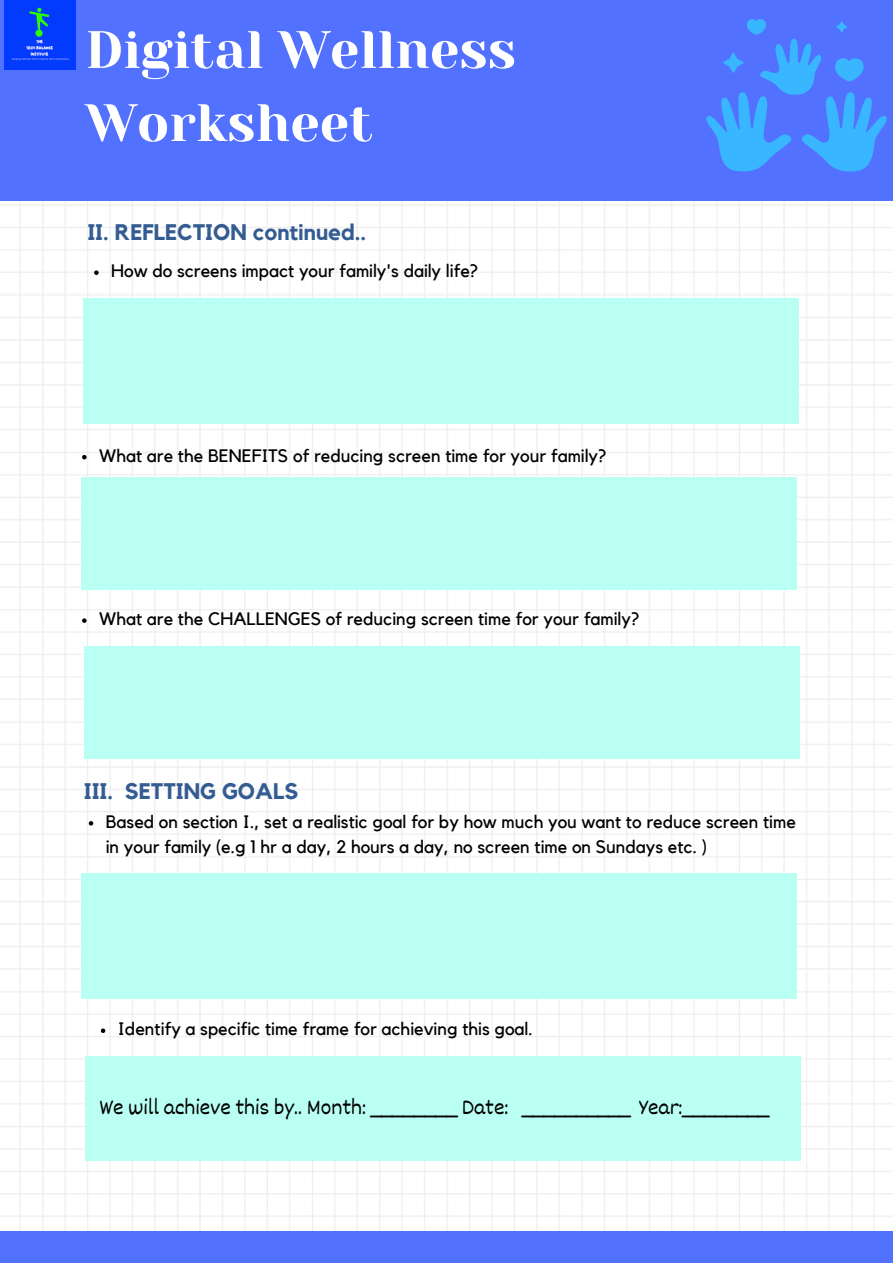
<style>
.page{position:relative;width:893px;height:1264px;background:#fff}
.page>*{position:absolute;margin:0;border:0;box-sizing:border-box;transform-origin:0 0}
.t1{font:52.5px/73.1px "Yeseva One";color:#fff}
.t2{font:22.5px "Dekko";color:#000}
.t3{font:700 22.5px "Kollektif";color:#355c92}
.t4{font:18px/24.8px "Kollektif";color:#000}
</style>
<div class="page">
<img style="left:0;top:200px;width:892px;height:1031px">
<div style="left:0;top:0;width:892px;height:200px;background:#5271ff"></div>
<div style="left:83px;top:298px;width:715px;height:125px;background:#bafff4"></div>
<div style="left:81px;top:873px;width:715px;height:125px;background:#bafff4"></div>
<div style="left:0;top:1231px;width:892px;height:31px;background:#5271ff"></div>
<svg style="left:706px;top:19px;width:181px;height:153px"></svg>
<svg style="left:94px;top:270px;width:5px;height:5px"></svg>
<svg style="left:82px;top:455px;width:5px;height:4px"></svg>
<div style="left:81px;top:477px;width:715px;height:112px;background:#bafff4"></div>
<svg style="left:89px;top:821px;width:4px;height:4px"></svg>
<svg style="left:101px;top:1028px;width:4px;height:5px"></svg>
<div style="left:85px;top:1055px;width:715px;height:105px;background:#bafff4"></div>
<svg style="left:82px;top:618px;width:5px;height:5px"></svg>
<div style="left:84px;top:645px;width:715px;height:113px;background:#bafff4"></div>
<img style="left:4px;top:0;width:71px;height:70px">
<h1 class="t1" style="left:85px;top:14px;width:432px">Digital Wellness<br>Worksheet</h1>
<p class="t3" style="left:87px;top:222px;width:280px">II. REFLECTION continued..</p>
<p class="t4" style="left:111px;top:259px;width:368px">How do screens impact your family's daily life?</p>
<p class="t4" style="left:99px;top:444px;width:509px">What are the BENEFITS of reducing screen time for your family?</p>
<p class="t4" style="left:99px;top:607px;width:541px">What are the CHALLENGES of reducing screen time for your family?</p>
<p class="t3" style="left:84px;top:780px;width:216px">III. SETTING GOALS</p>
<p class="t4" style="left:106px;top:809px;width:691px">Based on section I., set a realistic goal for by how much you want to reduce screen time in your family (e.g 1 hr a day, 2 hours a day, no screen time on Sundays etc. )</p>
<p class="t4" style="left:118px;top:1017px;width:416px">Identify a specific time frame for achieving this goal.</p>
<p class="t2" style="left:99px;top:1093px;width:671px">We will achieve this by.. Month: ________ Date: __________ Year:________</p>
</div>
